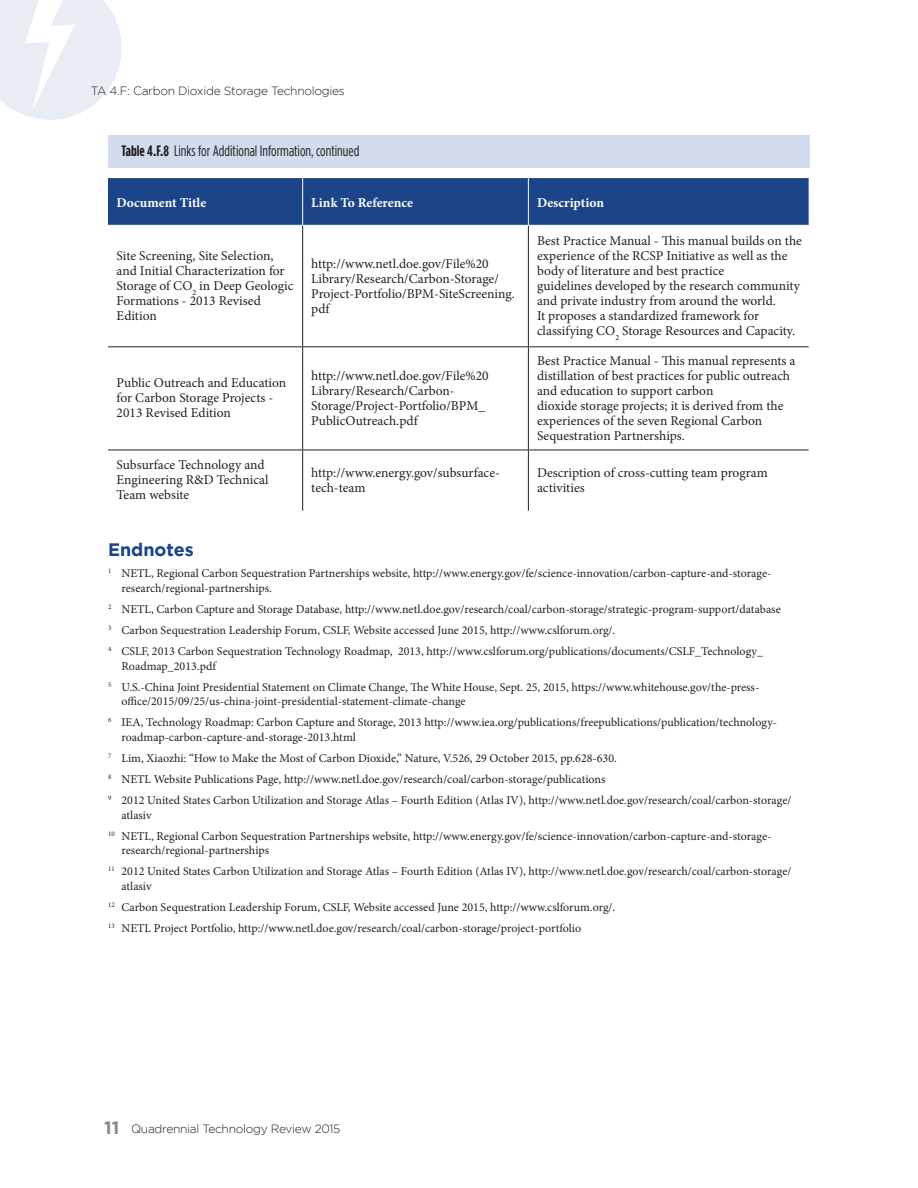
<style>
.page{position:relative;width:918px;height:1188px;background:#fff}
.page>*{position:absolute;margin:0;border:0;box-sizing:border-box;transform-origin:0 0}
.Header_One{font:700 18px "Gotham";color:#1b4489}
.Figure_Text{font:15px "Gotham Condensed";color:#231f20}
.Table_-_body_text{font:13.5px/15px "Minion Pro";color:#231f20}
.Table_-_First_line{font:700 13.5px "Minion Pro";color:#fff}
.Endnotes{font:12px/14.4px "Minion Pro";color:#231f20}
.t1{font:300 12px "Gotham";letter-spacing:-.025em;color:#231f20}
.s1{font-weight:700}
.s2{font-weight:700;font-size:18px;color:#8a888a}
</style>
<div class="page">
<svg style="left:0;top:0;width:122px;height:120px"></svg>
<div style="left:108px;top:135px;width:702px;height:32px;background:#d3dcef"></div>
<div style="left:108px;top:178px;width:701px;height:47px;background:#1b4489"></div>
<hr style="left:528px;top:178px;width:1px;height:47px;background:#fff">
<hr style="left:302px;top:178px;width:1px;height:47px;background:#fff">
<hr style="left:302px;top:450px;width:1px;height:61px;background:#231f20">
<hr style="left:528px;top:450px;width:1px;height:61px;background:#231f20">
<hr style="left:302px;top:226px;width:1px;height:120px;background:#231f20">
<hr style="left:528px;top:226px;width:1px;height:120px;background:#231f20">
<hr style="left:108px;top:346px;width:195px;height:1px;background:#231f20">
<hr style="left:303px;top:346px;width:225px;height:1px;background:#231f20">
<hr style="left:302px;top:347px;width:1px;height:103px;background:#231f20">
<hr style="left:528px;top:346px;width:281px;height:1px;background:#231f20">
<hr style="left:528px;top:347px;width:1px;height:103px;background:#231f20">
<hr style="left:108px;top:450px;width:195px;height:1px;background:#231f20">
<hr style="left:303px;top:450px;width:225px;height:1px;background:#231f20">
<hr style="left:528px;top:450px;width:281px;height:1px;background:#231f20">
<p class="t1" style="left:91px;top:84px;width:256px">TA 4.F: Carbon Dioxide Storage Technologies</p>
<p class="Figure_Text" style="left:122px;top:143px;width:239px"><span class="s1">Table 4.F.8</span> Links for Additional Information, continued</p>
<p class="Table_-_First_line" style="left:117px;top:193px;width:91px">Document Title</p>
<p class="Table_-_First_line" style="left:311px;top:193px;width:103px">Link To Reference</p>
<p class="Table_-_First_line" style="left:537px;top:193px;width:69px">Description</p>
<p class="Table_-_body_text" style="left:117px;top:249px;width:178px">Site Screening, Site Selection, and Initial Characterization for<br>Storage of CO<sub>2</sub> in Deep Geologic<br>Formations - 2013 Revised<br>Edition</p>
<p class="Table_-_body_text" style="left:311px;top:256px;width:205px">http://www.netl.doe.gov/File%20<br>Library/Research/Carbon-Storage/<br>Project-Portfolio/BPM-SiteScreening. pdf</p>
<p class="Table_-_body_text" style="left:117px;top:376px;width:171px">Public Outreach and Education for Carbon Storage Projects -<br>2013 Revised Edition</p>
<p class="Table_-_body_text" style="left:311px;top:368px;width:179px">http://www.netl.doe.gov/File%20<br>Library/Research/Carbon-<br>Storage/Project-Portfolio/BPM_<br>PublicOutreach.pdf</p>
<p class="Table_-_body_text" style="left:537px;top:234px;width:266px">Best Practice Manual - This manual builds on the experience of the RCSP Initiative as well as the body of literature and best practice</p>
<p class="Table_-_body_text" style="left:537px;top:279px;width:264px">guidelines developed by the research community and private industry from around the world.<br>It proposes a standardized framework for classifying CO<sub>2</sub> Storage Resources and Capacity.</p>
<p class="Table_-_body_text" style="left:537px;top:353px;width:260px">Best Practice Manual - This manual represents a distillation of best practices for public outreach and education to support carbon</p>
<p class="Table_-_body_text" style="left:537px;top:398px;width:248px">dioxide storage projects; it is derived from the</p>
<p class="Table_-_body_text" style="left:537px;top:413px;width:227px">experiences of the seven Regional Carbon<br>Sequestration Partnerships.</p>
<p class="Table_-_body_text" style="left:117px;top:458px;width:153px">Subsurface Technology and<br>Engineering R&amp;D Technical<br>Team website</p>
<p class="Table_-_body_text" style="left:311px;top:465px;width:190px">http://www.energy.gov/subsurface&shy;tech-team</p>
<p class="Table_-_body_text" style="left:537px;top:465px;width:232px">Description of cross-cutting team program activities</p>
<p class="Header_One" style="left:108px;top:539px;width:87px">Endnotes</p>
<p class="Endnotes" style="left:122px;top:566px;width:651px;text-indent:-14px"><sup>1</sup> NETL, Regional Carbon Sequestration Partnerships website, http://www.energy.gov/fe/science-innovation/carbon-capture-and-storage&shy;research/regional-partnerships.</p>
<p class="Endnotes" style="left:108px;top:602px;width:674px"><sup>2</sup> NETL, Carbon Capture and Storage Database, http://www.netl.doe.gov/research/coal/carbon-storage/strategic-program-support/database</p>
<p class="Endnotes" style="left:108px;top:623px;width:509px"><sup>3</sup> Carbon Sequestration Leadership Forum, CSLF, Website accessed June 2015, http://www.cslforum.org/.</p>
<p class="Endnotes" style="left:122px;top:644px;width:643px;text-indent:-14px"><sup>4</sup> CSLF, 2013 Carbon Sequestration Technology Roadmap, 2013, http://www.cslforum.org/publications/documents/CSLF_Technology_<br>Roadmap_2013.pdf</p>
<p class="Endnotes" style="left:122px;top:680px;width:639px;text-indent:-14px"><sup>5</sup> U.S.-China Joint Presidential Statement on Climate Change, The White House, Sept. 25, 2015, https://www.whitehouse.gov/the-press&shy;office/2015/09/25/us-china-joint-presidential-statement-climate-change</p>
<p class="Endnotes" style="left:122px;top:715px;width:657px;text-indent:-14px"><sup>6</sup> IEA, Technology Roadmap: Carbon Capture and Storage, 2013 http://www.iea.org/publications/freepublications/publication/technology&shy;roadmap-carbon-capture-and-storage-2013.html</p>
<p class="Endnotes" style="left:108px;top:751px;width:510px"><sup>7</sup> Lim, Xiaozhi: “How to Make the Most of Carbon Dioxide,” Nature, V.526, 29 October 2015, pp.628-630.</p>
<p class="Endnotes" style="left:108px;top:772px;width:499px"><sup>8</sup> NETL Website Publications Page, http://www.netl.doe.gov/research/coal/carbon-storage/publications</p>
<p class="Endnotes" style="left:122px;top:793px;width:671px;text-indent:-14px"><sup>9</sup> 2012 United States Carbon Utilization and Storage Atlas – Fourth Edition (Atlas IV), http://www.netl.doe.gov/research/coal/carbon-storage/ atlasiv</p>
<p class="Endnotes" style="left:122px;top:829px;width:651px;text-indent:-14px"><sup>10</sup> NETL, Regional Carbon Sequestration Partnerships website, http://www.energy.gov/fe/science-innovation/carbon-capture-and-storage&shy;research/regional-partnerships</p>
<p class="Endnotes" style="left:122px;top:864px;width:671px;text-indent:-14px"><sup>11</sup> 2012 United States Carbon Utilization and Storage Atlas – Fourth Edition (Atlas IV), http://www.netl.doe.gov/research/coal/carbon-storage/ atlasiv</p>
<p class="Endnotes" style="left:108px;top:900px;width:509px"><sup>12</sup> Carbon Sequestration Leadership Forum, CSLF, Website accessed June 2015, http://www.cslforum.org/.</p>
<p class="Endnotes" style="left:108px;top:921px;width:475px"><sup>13</sup> NETL Project Portfolio, http://www.netl.doe.gov/research/coal/carbon-storage/project-portfolio</p>
<p class="t1" style="left:104px;top:1122px;width:238px"><span class="s2">11</span> Quadrennial Technology Review 2015</p>
</div>
